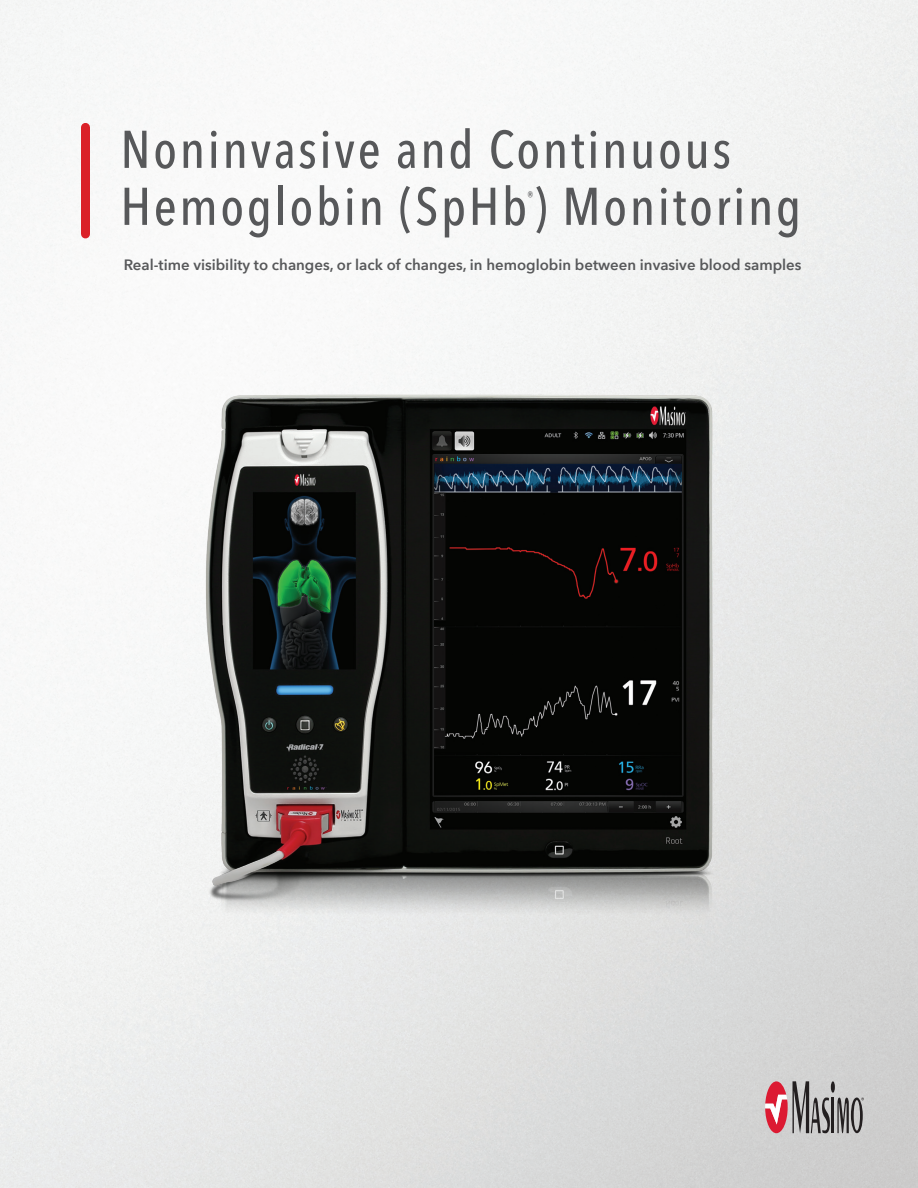
<style>
.page{position:relative;width:918px;height:1188px;background:#fff}
.page>*{position:absolute;margin:0;border:0;box-sizing:border-box;transform-origin:0 0}
.t1{font:500 52.5px "Avenir Next Condensed";letter-spacing:.05em;color:#57585a}
.t2{font:600 15px "Avenir Next";color:#57585a}
.t3{font:500 13.5px "Avenir Next Condensed";color:#57585a}
</style>
<div class="page">
<img style="left:0;top:0;width:918px;height:1188px">
<div style="left:81px;top:127px;width:9px;height:107px;background:#da2128"></div>
<img style="left:0;top:378px;width:918px;height:639px">
<svg style="left:831px;top:1081px;width:4px;height:12px"></svg>
<hr style="left:832px;top:1098px;width:2px;height:35px;background:#231f20">
<svg style="left:765px;top:1081px;width:65px;height:52px;background:#b1888d"></svg>
<svg style="left:837px;top:1098px;width:27px;height:35px"></svg>
<p class="t1" style="left:120px;top:118px;width:612px">Noninvasive and Continuous</p>
<p class="t1" style="left:120px;top:175px;width:682px">Hemoglobin (SpHb) Monitoring</p>
<p class="t3" style="left:527px;top:188px;width:8px">®</p>
<p class="t2" style="left:124px;top:252px;width:679px">Real-time visibility to changes, or lack of changes, in hemoglobin between invasive blood samples</p>
</div>
